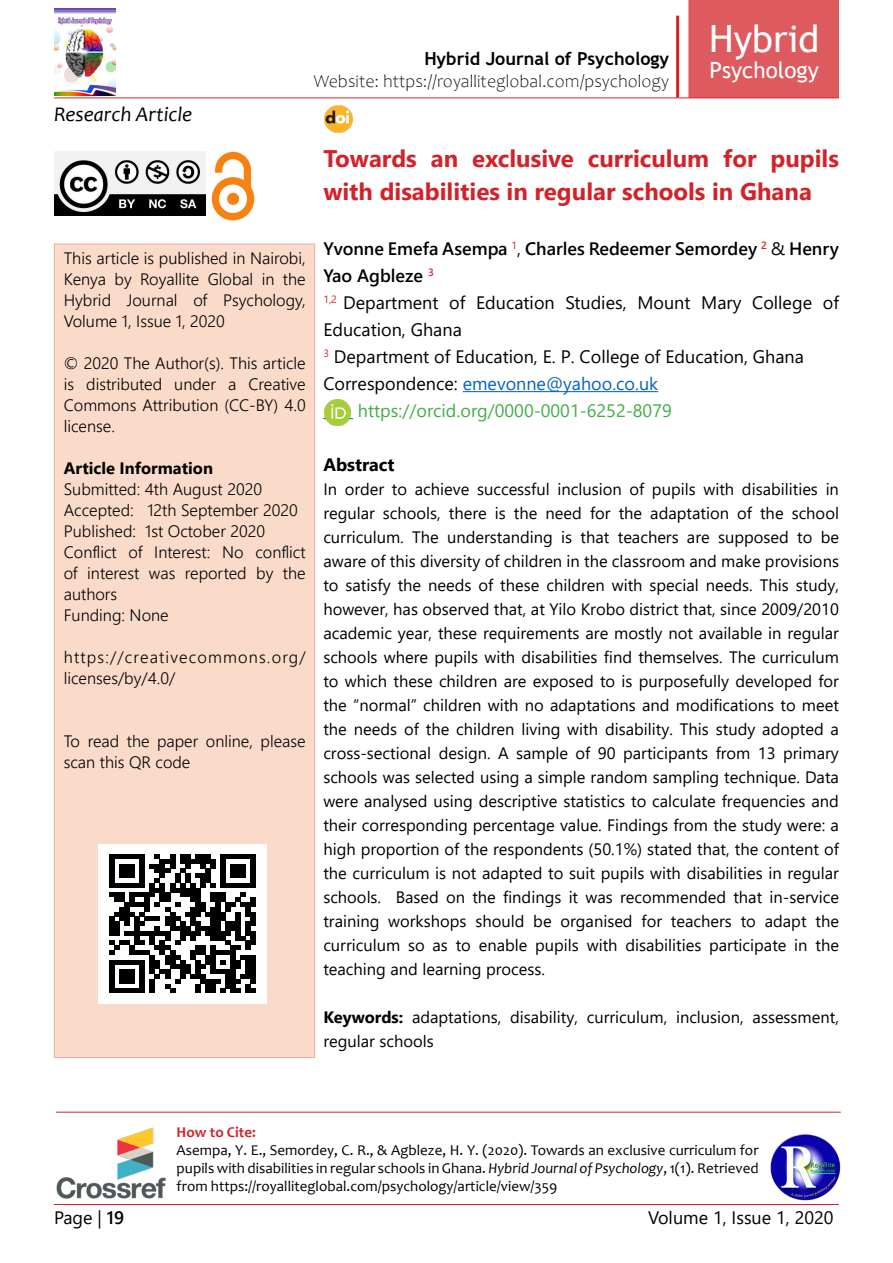
<style>
.page{position:relative;width:893px;height:1263px;background:#fff}
.page>*{position:absolute;margin:0;border:0;box-sizing:border-box;transform-origin:0 0}
.t1{font:37.5px "Trebuchet MS";color:#fff}
.t2{font:700 24px/33px "Segoe UI";color:#d2232a}
.t3{font:22.5px "Trebuchet MS";color:#fff}
.t4{font:italic 21px "Candara";color:#000}
.t5{font:18px "Segoe UI";color:#000}
.t6{font:600 18px "Segoe UI";color:#000}
.t7{font:300 18px "Candara";color:#030203}
.t8{font:18px "Segoe UI";color:#41ad49}
.t9{font:18px "Segoe UI";color:#0563c1}
.t10{font:700 18px "Trebuchet MS";color:#030203}
.t11{font:700 18px "Segoe UI";color:#000}
.t12{font:16.5px/24px "Segoe UI";color:#000;text-align:justify}
.t13{font:300 16.5px/21px "Segoe UI";color:#000;text-align:justify}
.t14{font:300 16.5px/21px "Segoe UI";letter-spacing:.07em;color:#000}
.t15{font:700 16.5px "Segoe UI";color:#000}
.t16{font:15px/18px "Candara";color:#000;text-align:justify}
.t17{font:700 15px "Candara";color:#d2232a}
.s1{font-weight:400}
.s2{color:#000}
.s3{font-weight:700}
.s4{font-style:italic}
.s5{font-weight:600}
</style>
<div class="page">
<div style="left:688px;top:0;width:151px;height:98px;background:#dd5a5f;border:2px solid #d2232a"></div>
<hr style="left:54px;top:98px;width:785px;height:1px;background:#d2232a">
<hr style="left:54px;top:1204px;width:785px;height:1px;background:#d2232a">
<hr style="left:676px;top:16px;width:3px;height:82px;background:#d2232a">
<hr style="left:463px;top:391px;width:195px;height:1px;background:#0563c1">
<hr style="left:323px;top:418px;width:30px;height:1px;background:#0563c1">
<img style="left:324px;top:399px;width:26px;height:26px">
<img style="left:54px;top:8px;width:62px;height:88px">
<div style="left:54px;top:244px;width:261px;height:814px;background:#fadac9"></div>
<img style="left:54px;top:151px;width:151px;height:65px">
<img style="left:212px;top:151px;width:42px;height:69px">
<img style="left:324px;top:106px;width:28px;height:27px">
<img style="left:56px;top:1127px;width:110px;height:72px">
<hr style="left:56px;top:1112px;width:785px;height:1px;background:#d2232a">
<img style="left:770px;top:1134px;width:70px;height:67px">
<div style="left:99px;top:844px;width:168px;height:160px;background:#fff"></div>
<svg style="left:109px;top:854px;width:147px;height:139px"></svg>
<p class="t4" style="left:54px;top:101px;width:140px">Research Article</p>
<p class="t10" style="left:424px;top:48px;width:246px">Hybrid Journal of Psychology</p>
<p class="t7" style="left:314px;top:71px;width:357px">Website: https://royalliteglobal.com/psychology</p>
<h1 class="t1" style="left:709px;top:15px;width:112px">Hybrid</h1>
<h3 class="t3" style="left:709px;top:56px;width:111px">Psychology</h3>
<p class="t13" style="left:64px;top:246px;width:243px">This article is published in Nairobi, Kenya by Royallite Global in the Hybrid Journal of Psychology, Volume 1, Issue 1, 2020</p>
<p class="t13" style="left:64px;top:351px;width:243px">© 2020 The Author(s). This article is distributed under a Creative Commons Attribution (CC-BY) 4.0 license.</p>
<p class="t15" style="left:64px;top:453px;width:151px">Article Information</p>
<p class="t13" style="left:64px;top:477px;width:243px;text-align:left">Submitted: 4th August 2020<br>Accepted: 12th September 2020<br>Published: 1st October 2020<br>Conflict of Interest: No conflict of interest was reported by the authors<br>Funding: None</p>
<p class="t14" style="left:64px;top:645px;width:243px">https://creativecommons.org/ licenses/by/4.0/</p>
<p class="t13" style="left:64px;top:729px;width:243px">To read the paper online, please scan this QR code</p>
<h2 class="t2" style="left:323px;top:140px;width:517px">Towards an exclusive curriculum for pupils with disabilities in regular schools in Ghana</h2>
<p class="t6" style="left:323px;top:232px;width:517px">Yvonne Emefa Asempa <sup>1</sup><span class="s1">,</span> Charles Redeemer Semordey <sup>2</sup> <span class="s1">&amp;</span> Henry</p>
<p class="t6" style="left:323px;top:259px;width:112px">Yao Agbleze <sup>3</sup></p>
<p class="t5" style="left:323px;top:286px;width:517px"><sup>1,2</sup> Department of Education Studies, Mount Mary College of</p>
<p class="t5" style="left:323px;top:313px;width:140px">Education, Ghana</p>
<p class="t5" style="left:323px;top:340px;width:482px"><sup>3</sup> Department of Education, E. P. College of Education, Ghana</p>
<p class="t9" style="left:323px;top:367px;width:336px"><span class="s2">Correspondence:</span> emevonne@yahoo.co.uk</p>
<p class="t8" style="left:358px;top:394px;width:315px">https://orcid.org/0000-0001-6252-8079</p>
<p class="t11" style="left:323px;top:448px;width:73px">Abstract</p>
<p class="t12" style="left:323px;top:476px;width:517px">In order to achieve successful inclusion of pupils with disabilities in regular schools, there is the need for the adaptation of the school curriculum. The understanding is that teachers are supposed to be aware of this diversity of children in the classroom and make provisions to satisfy the needs of these children with special needs. This study, however, has observed that, at Yilo Krobo district that, since 2009/2010 academic year, these requirements are mostly not available in regular schools where pupils with disabilities find themselves. The curriculum to which these children are exposed to is purposefully developed for the “normal” children with no adaptations and modifications to meet the needs of the children living with disability. This study adopted a cross-sectional design. A sample of 90 participants from 13 primary schools was selected using a simple random sampling technique. Data were analysed using descriptive statistics to calculate frequencies and their corresponding percentage value. Findings from the study were: a high proportion of the respondents (50.1%) stated that, the content of the curriculum is not adapted to suit pupils with disabilities in regular schools. Based on the findings it was recommended that in-service training workshops should be organised for teachers to adapt the curriculum so as to enable pupils with disabilities participate in the teaching and learning process.</p>
<p class="t12" style="left:323px;top:1004px;width:517px"><span class="s3">Keywords:</span> adaptations, disability, curriculum, inclusion, assessment, regular schools</p>
<p class="t17" style="left:177px;top:1122px;width:81px">How to Cite:</p>
<p class="t16" style="left:177px;top:1140px;width:583px">Asempa, Y. E., Semordey, C. R., &amp; Agbleze, H. Y. (2020). Towards an exclusive curriculum for pupils with disabilities in regular schools in Ghana. <span class="s4">Hybrid Journal of Psychology</span>, 1(1). Retrieved from https://royalliteglobal.com/psychology/article/view/359</p>
<p class="t5" style="left:54px;top:1201px;width:72px">Page | <span class="s5">19</span></p>
<p class="t5" style="left:648px;top:1201px;width:187px">Volume 1, Issue 1, 2020</p>
</div>
